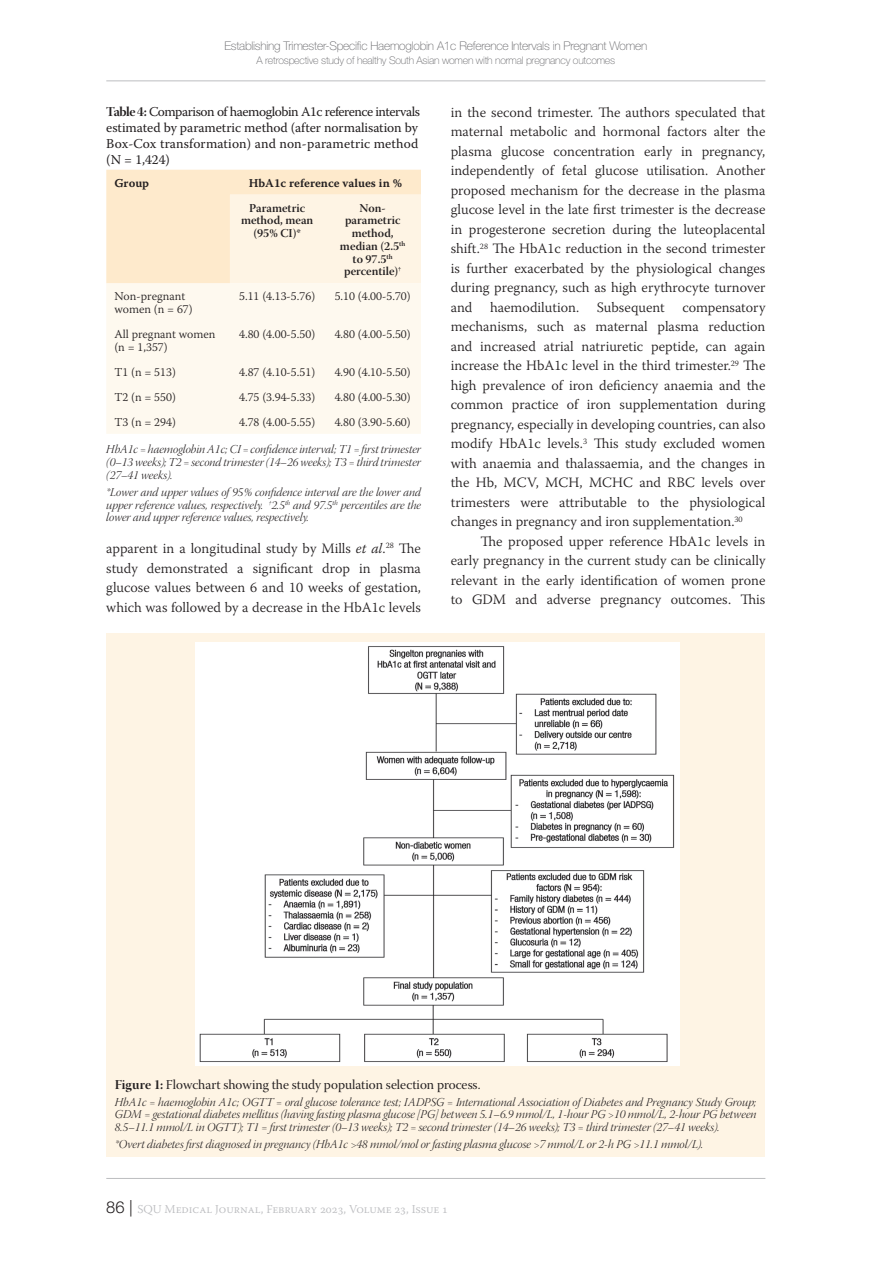
<style>
.page{position:relative;width:893px;height:1263px;background:#fff}
.page>*{position:absolute;margin:0;border:0;box-sizing:border-box;transform-origin:0 0}
.Text_Para_2{font:300 14.25px/19.5px "Warnock Pro";color:#231f20;text-align:justify}
.Tables{font:13.5px/15.8px "Warnock Pro";letter-spacing:-.005em;color:#231f20}
.Figures{font:13.5px "Warnock Pro Subh";color:#231f20}
.Table_Sub{font:12px/12.8px "Warnock Pro Light It Disp";color:#231f20;text-align:justify}
.Table_Text{font:300 12px/12.8px "Warnock Pro";color:#231f20}
.Table_Text-2{font:12px/12.8px "Warnock Pro Semibold Subh";color:#231f20;text-align:center}
.t1{font:100 12px "Helvetica Neue LT Pro";letter-spacing:-.02em;color:#636366}
.t2{font:300 12px "Warnock Pro";color:#bcbdc0}
.Table_Text_Heading{font:12px "Warnock Pro Semibold Capt";color:#231f20}
.t3{font:100 10.5px "Helvetica Neue LT Pro";letter-spacing:-.02em;color:#636366}
.s1{font-family:"Warnock Pro Bold Disp"}
.s2{font-style:italic}
.s3{font-family:"Helvetica Neue LT Pro";font-size:16.5px;color:#231f20}
</style>
<div class="page">
<hr style="left:106px;top:81px;width:659px;height:1px;background:#bcbdc0">
<hr style="left:106px;top:1178px;width:659px;height:1px;background:#bcbdc0">
<svg style="left:106px;top:170px;width:315px;height:113px;background:#feeed7"></svg>
<div style="left:106px;top:283px;width:315px;height:151px;background:#fef9ef"></div>
<div style="left:106px;top:633px;width:659px;height:524px;background:#fef4e4"></div>
<img style="left:195px;top:642px;width:485px;height:423px">
<p class="t1" style="left:224px;top:39px;width:424px">Establishing Trimester-Specific Haemoglobin A1c Reference Intervals in Pregnant Women</p>
<p class="t3" style="left:256px;top:54px;width:360px">A retrospective study of healthy South Asian women with normal pregnancy outcomes</p>
<p class="Tables" style="left:106px;top:104px;width:315px"><span class="s1">Table 4:</span> Comparison of haemoglobin A1c reference intervals estimated by parametric method (after normalisation by Box-Cox transformation) and non-parametric method (N = 1,424)</p>
<p class="Table_Text_Heading" style="left:114px;top:175px;width:36px">Group</p>
<p class="Table_Text_Heading" style="left:249px;top:175px;width:155px">HbA1c reference values in %</p>
<p class="Table_Text-2" style="left:241px;top:201px;width:74px">Parametric method, mean (95% CI)*</p>
<p class="Table_Text-2" style="left:340px;top:201px;width:67px">Non&shy;parametric method, median (2.5<sup>th </sup>to 97.5<sup>th </sup>percentile)<sup>†</sup></p>
<p class="Table_Text" style="left:114px;top:290px;width:80px">Non-pregnant women (n = 67)</p>
<p class="Table_Text" style="left:239px;top:290px;width:78px">5.11 (4.13-5.76)</p>
<p class="Table_Text" style="left:335px;top:290px;width:78px">5.10 (4.00-5.70)</p>
<p class="Table_Text" style="left:114px;top:327px;width:103px">All pregnant women (n = 1,357)</p>
<p class="Table_Text" style="left:239px;top:327px;width:78px">4.80 (4.00-5.50)</p>
<p class="Table_Text" style="left:335px;top:327px;width:78px">4.80 (4.00-5.50)</p>
<p class="Table_Text" style="left:114px;top:365px;width:63px">T1 (n = 513)</p>
<p class="Table_Text" style="left:239px;top:365px;width:78px">4.87 (4.10-5.51)</p>
<p class="Table_Text" style="left:335px;top:365px;width:78px">4.90 (4.10-5.50)</p>
<p class="Table_Text" style="left:114px;top:390px;width:63px">T2 (n = 550)</p>
<p class="Table_Text" style="left:239px;top:390px;width:78px">4.75 (3.94-5.33)</p>
<p class="Table_Text" style="left:335px;top:390px;width:78px">4.80 (4.00-5.30)</p>
<p class="Table_Text" style="left:114px;top:415px;width:63px">T3 (n = 294)</p>
<p class="Table_Text" style="left:239px;top:415px;width:78px">4.78 (4.00-5.55)</p>
<p class="Table_Text" style="left:335px;top:415px;width:78px">4.80 (3.90-5.60)</p>
<p class="Table_Sub" style="left:106px;top:444px;width:316px">HbA1c = haemoglobin A1c; CI = confidence interval; T1 = first trimester (0–13 weeks); T2 = second trimester (14–26 weeks); T3 = third trimester (27–41 weeks).</p>
<p class="Table_Sub" style="left:106px;top:487px;width:316px">*Lower and upper values of 95% confidence interval are the lower and upper reference values, respectively. <sup>†</sup>2.5<sup>th</sup> and 97.5<sup>th</sup> percentiles are the lower and upper reference values, respectively.</p>
<p class="Text_Para_2" style="left:106px;top:538px;width:316px">apparent in a longitudinal study by Mills <span class="s2">et al</span>.<sup>28</sup> The study demonstrated a significant drop in plasma glucose values between 6 and 10 weeks of gestation, which was followed by a decrease in the HbA1c levels</p>
<p class="Text_Para_2" style="left:451px;top:102px;width:316px">in the second trimester. The authors speculated that maternal metabolic and hormonal factors alter the plasma glucose concentration early in pregnancy, independently of fetal glucose utilisation. Another proposed mechanism for the decrease in the plasma glucose level in the late first trimester is the decrease in progesterone secretion during the luteoplacental shift.<sup>28</sup> The HbA1c reduction in the second trimester is further exacerbated by the physiological changes during pregnancy, such as high erythrocyte turnover and haemodilution. Subsequent compensatory mechanisms, such as maternal plasma reduction and increased atrial natriuretic peptide, can again increase the HbA1c level in the third trimester.<sup>29</sup> The high prevalence of iron deficiency anaemia and the common practice of iron supplementation during pregnancy, especially in developing countries, can also modify HbA1c levels.<sup>3</sup> This study excluded women with anaemia and thalassaemia, and the changes in the Hb, MCV, MCH, MCHC and RBC levels over trimesters were attributable to the physiological changes in pregnancy and iron supplementation.<sup>30</sup></p>
<p class="Text_Para_2" style="left:451px;top:531px;width:316px;text-indent:30px">The proposed upper reference HbA1c levels in early pregnancy in the current study can be clinically relevant in the early identification of women prone to GDM and adverse pregnancy outcomes. This</p>
<p class="Figures" style="left:115px;top:1076px;width:367px"><span class="s1">Figure 1:</span> Flowchart showing the study population selection process.</p>
<p class="Table_Sub" style="left:115px;top:1096px;width:643px">HbA1c = haemoglobin A1c; OGTT = oral glucose tolerance test; IADPSG = International Association of Diabetes and Pregnancy Study Group; GDM = gestational diabetes mellitus (having fasting plasma glucose [PG] between 5.1–6.9 mmol/L, 1-hour PG &gt;10 mmol/L, 2-hour PG between 8.5–11.1 mmol/L in OGTT); T1 = first trimester (0–13 weeks); T2 = second trimester (14–26 weeks); T3 = third trimester (27–41 weeks).</p>
<p class="Table_Sub" style="left:115px;top:1139px;width:590px">*Overt diabetes first diagnosed in pregnancy (HbA1c &gt;48 mmol/mol or fasting plasma glucose &gt;7 mmol/L or 2-h PG &gt;11.1 mmol/L).</p>
<p class="t2" style="left:106px;top:1201px;width:343px"><span class="s3">86 |</span> SQU Medical Journal, February 2023, Volume 23, Issue 1</p>
</div>
